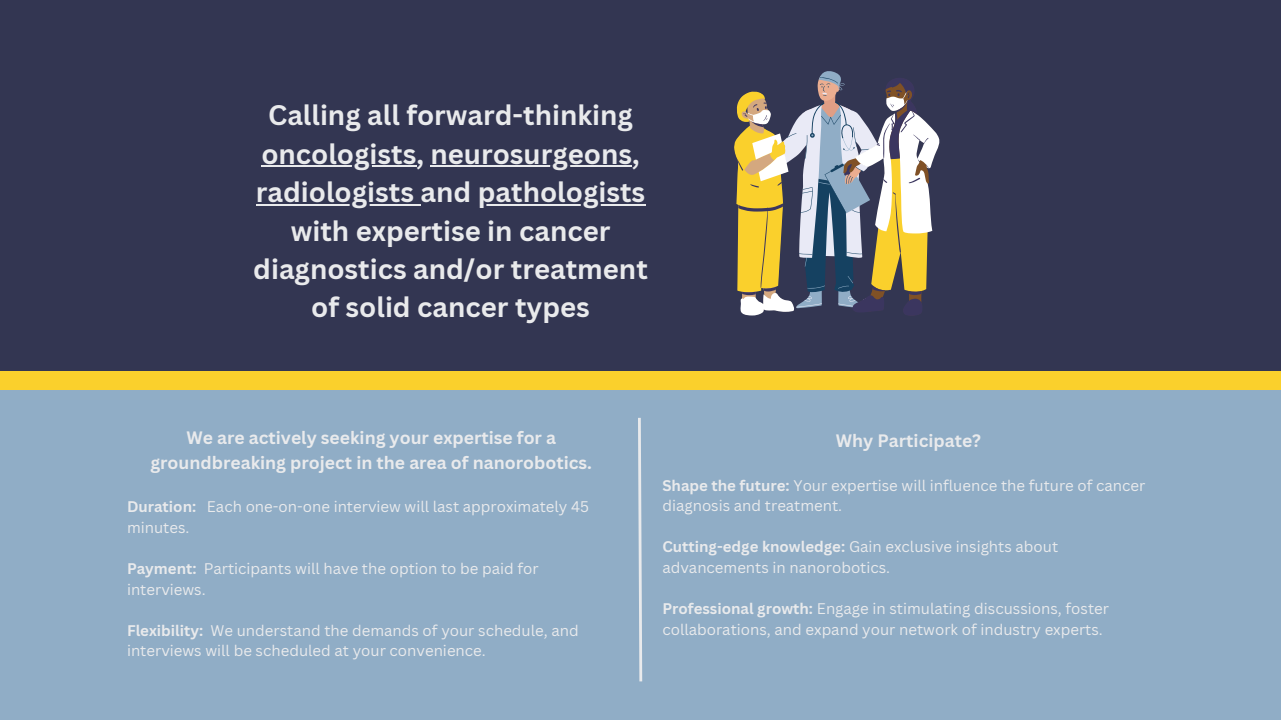
<style>
.page{position:relative;width:1281px;height:720px;background:#fff}
.page>*{position:absolute;margin:0;border:0;box-sizing:border-box;transform-origin:0 0}
.t1{font:700 27.5px/38.5px "Canva Sans";color:#e9eaec;text-align:center}
.t2{font:700 17.5px/24.4px "Canva Sans";color:#e9eaec;text-align:center}
.t3{font:15px/20.6px "Canva Sans";color:#e9eaec}
.s1{font-weight:700}
</style>
<div class="page">
<div style="left:0;top:380px;width:1281px;height:340px;background:#90adc6"></div>
<div style="left:0;top:367px;width:1281px;height:23px;background:#fad02c"></div>
<div style="left:0;top:0;width:1281px;height:370px;background:#333652"></div>
<svg style="left:928px;top:124px;width:12px;height:108px"></svg>
<svg style="left:737px;top:78px;width:191px;height:238px"></svg>
<svg style="left:638px;top:417px;width:5px;height:265px"></svg>
<hr style="left:261px;top:166px;width:155px;height:1px;background:#e9eaec">
<hr style="left:430px;top:166px;width:202px;height:1px;background:#e9eaec">
<hr style="left:256px;top:204px;width:164px;height:2px;background:#e9eaec">
<hr style="left:478px;top:204px;width:167px;height:2px;background:#e9eaec">
<p class="t1" style="left:253px;top:95px;width:396px">Calling all forward-thinking oncologists, neurosurgeons, radiologists and pathologists with expertise in cancer diagnostics and/or treatment of solid cancer types</p>
<p class="t2" style="left:150px;top:425px;width:443px">We are actively seeking your expertise for a groundbreaking project in the area of nanorobotics.</p>
<p class="t3" style="left:127px;top:496px;width:463px"><span class="s1">Duration:</span> Each one-on-one interview will last approximately 45 minutes.</p>
<p class="t3" style="left:127px;top:558px;width:413px"><span class="s1">Payment:</span> Participants will have the option to be paid for interviews.</p>
<p class="t3" style="left:127px;top:620px;width:453px"><span class="s1">Flexibility:</span> We understand the demands of your schedule, and interviews will be scheduled at your convenience.</p>
<p class="t2" style="left:836px;top:428px;width:147px">Why Participate?</p>
<p class="t3" style="left:662px;top:474px;width:484px"><span class="s1">Shape the future:</span> Your expertise will influence the future of cancer diagnosis and treatment.</p>
<p class="t3" style="left:662px;top:536px;width:397px"><span class="s1">Cutting-edge knowledge:</span> Gain exclusive insights about advancements in nanorobotics.</p>
<p class="t3" style="left:662px;top:598px;width:448px"><span class="s1">Professional growth:</span> Engage in stimulating discussions, foster collaborations, and expand your network of industry experts.</p>
</div>
